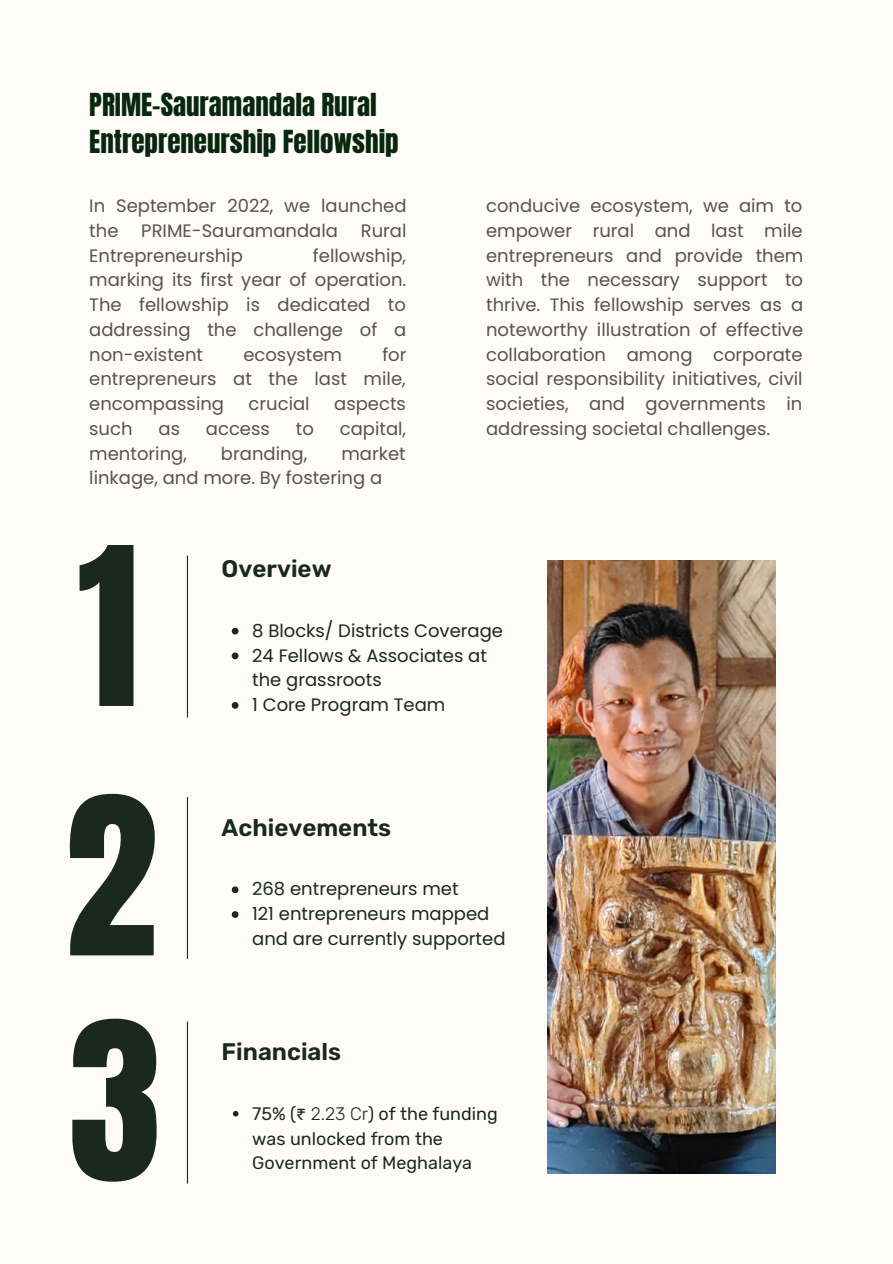
<style>
.page{position:relative;width:893px;height:1264px;background:#fff}
.page>*{position:absolute;margin:0;border:0;box-sizing:border-box;transform-origin:0 0}
.t1{font:187.05px/249.3px "Anton";color:#19291d}
.t2{font:27px/37px "Anton";color:#07270e}
.t3{font:600 24px "Rubik";color:#19291d}
.t4{font:18px/24.8px "Poppins";color:#545454;text-align:justify}
.t5{font:18px/24.8px "Poppins";color:#19291d}
.t6{font:18px/24.8px "Rubik";color:#19291d}
.s1{font-family:"Noto Sans Gurmukhi"}
.s2{font-weight:300}
</style>
<div class="page">
<div style="left:0;top:0;width:892px;height:1262px;background:#fffbf7"></div>
<svg style="left:232px;top:627px;width:6px;height:7px"></svg>
<svg style="left:232px;top:652px;width:6px;height:7px"></svg>
<svg style="left:232px;top:702px;width:6px;height:6px"></svg>
<svg style="left:232px;top:886px;width:6px;height:7px"></svg>
<svg style="left:232px;top:911px;width:6px;height:6px"></svg>
<svg style="left:233px;top:1110px;width:5px;height:6px"></svg>
<hr style="left:187px;top:555px;width:1px;height:162px;background:#19291d">
<hr style="left:187px;top:797px;width:1px;height:161px;background:#19291d">
<hr style="left:187px;top:1021px;width:1px;height:162px;background:#19291d">
<img style="left:548px;top:560px;width:227px;height:613px">
<h2 class="t2" style="left:89px;top:87px;width:311px">PRIME-Sauramandala Rural<br>Entrepreneurship Fellowship</h2>
<p class="t4" style="left:89px;top:193px;width:319px">In September 2022, we launched the</p>
<p class="t4" style="left:141px;top:218px;width:198px">PRIME-Sauramandala</p>
<p class="t4" style="left:361px;top:218px;width:47px">Rural</p>
<p class="t4" style="left:89px;top:243px;width:155px">Entrepreneurship</p>
<p class="t4" style="left:89px;top:243px;width:318px;text-indent:224px">fellowship, marking its first year of operation.<br>The fellowship is dedicated to addressing the challenge of a non-existent</p>
<p class="t4" style="left:89px;top:342px;width:319px;text-indent:293px">for entrepreneurs at the last mile, encompassing</p>
<p class="t4" style="left:243px;top:342px;width:100px">ecosystem</p>
<p class="t4" style="left:248px;top:391px;width:63px">crucial</p>
<p class="t4" style="left:334px;top:391px;width:73px">aspects</p>
<p class="t4" style="left:89px;top:416px;width:45px">such</p>
<p class="t4" style="left:158px;top:416px;width:23px">as</p>
<p class="t4" style="left:206px;top:416px;width:65px">access</p>
<p class="t4" style="left:296px;top:416px;width:20px">to</p>
<p class="t4" style="left:340px;top:416px;width:68px">capital,</p>
<p class="t4" style="left:89px;top:441px;width:99px">mentoring,</p>
<p class="t4" style="left:221px;top:441px;width:88px">branding,</p>
<p class="t4" style="left:89px;top:441px;width:318px;text-indent:252px">market linkage, and more. By fostering a</p>
<p class="t4" style="left:486px;top:193px;width:319px">conducive ecosystem, we aim to empower rural and last mile entrepreneurs and provide them with the necessary support to thrive. This fellowship serves as a noteworthy illustration of effective collaboration among corporate social responsibility initiatives, civil societies, and governments in addressing societal challenges.</p>
<h1 class="t1" style="left:65px;top:505px;width:94px">1<br>2</h1>
<h1 class="t1" style="left:69px;top:979px;width:94px">3</h1>
<h3 class="t3" style="left:221px;top:554px;width:111px">Overview</h3>
<p class="t5" style="left:252px;top:618px;width:252px">8 Blocks/ Districts Coverage<br>24 Fellows &amp; Associates at the grassroots<br>1 Core Program Team</p>
<h3 class="t3" style="left:221px;top:813px;width:171px">Achievements</h3>
<p class="t5" style="left:252px;top:876px;width:255px">268 entrepreneurs met<br>121 entrepreneurs mapped and are currently supported</p>
<h3 class="t3" style="left:221px;top:1037px;width:121px">Financials</h3>
<p class="t6" style="left:252px;top:1101px;width:247px">75% (<span class="s1">₹</span> <span class="s2">2.23 Cr</span>) of the funding was unlocked from the<br>Government of Meghalaya</p>
</div>
